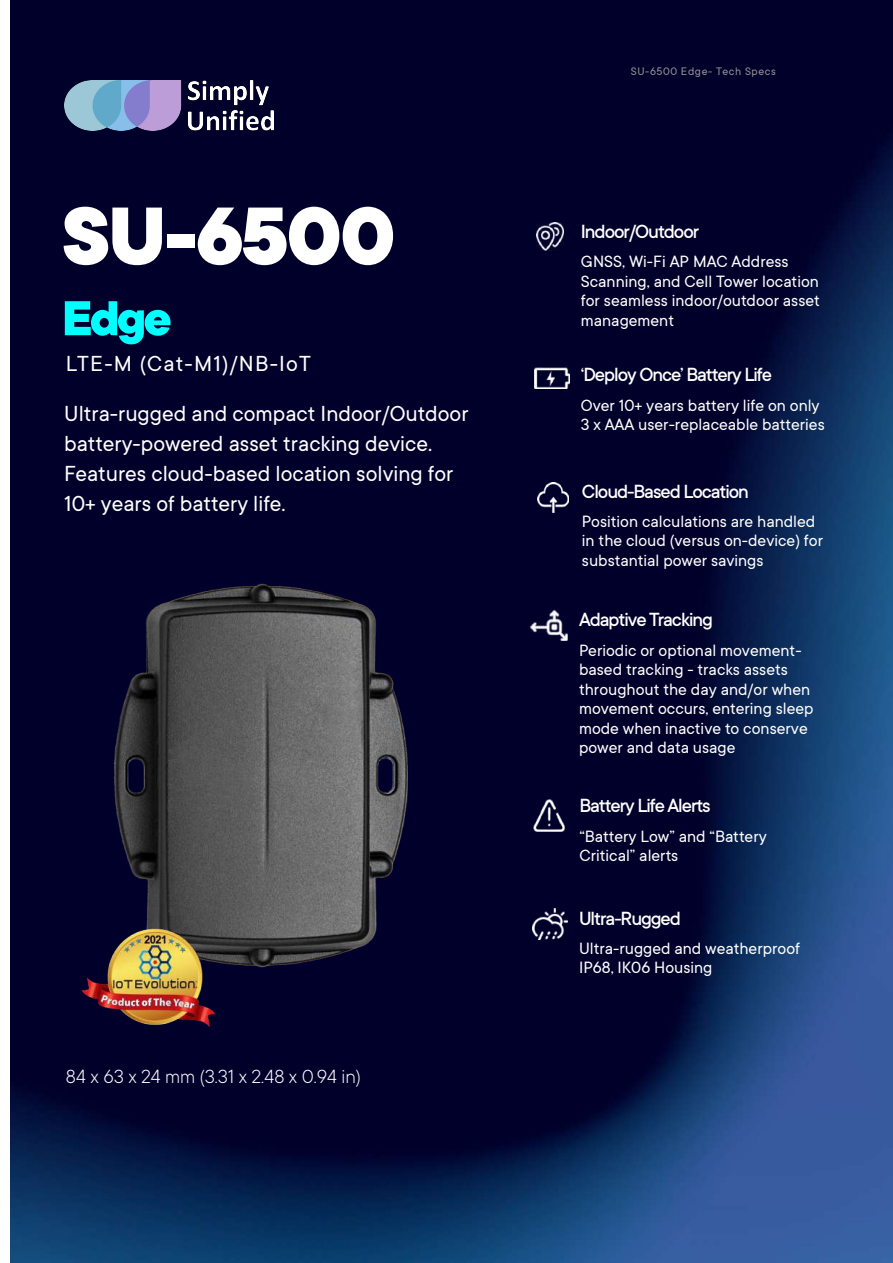
<style>
.page{position:relative;width:893px;height:1263px;background:#fff}
.page>*{position:absolute;margin:0;border:0;box-sizing:border-box;transform-origin:0 0}
.t1{font:800 90px "TT Commons";letter-spacing:-.035em;color:#fff}
.t2{font:800 54px "TT Commons";color:#0ff}
.t3{font:24px/30px "TT Commons";color:#fff}
.t4{font:500 21px "TT Commons";letter-spacing:-.05em;color:#fff}
.t5{font:300 21px "TT Commons";color:#fff}
.t6{font:18px/19.5px "TT Commons";color:#fff}
.t7{font:12px "TT Commons";letter-spacing:.05em;color:#959595}
</style>
<div class="page">
<img style="left:11px;top:1px;width:882px;height:1262px">
<img style="left:65px;top:80px;width:209px;height:51px">
<img style="left:107px;top:581px;width:311px;height:388px">
<img style="left:536px;top:223px;width:28px;height:28px">
<img style="left:532px;top:908px;width:35px;height:31px">
<img style="left:535px;top:367px;width:34px;height:21px">
<img style="left:537px;top:482px;width:32px;height:31px">
<img style="left:530px;top:610px;width:38px;height:31px">
<img style="left:533px;top:800px;width:31px;height:31px">
<img style="left:71px;top:924px;width:163px;height:110px">
<h1 class="t1" style="left:62px;top:175px;width:336px">SU-6500</h1>
<h2 class="t2" style="left:62px;top:282px;width:112px">Edge</h2>
<h3 class="t3" style="left:64px;top:338px;width:406px;line-height:49.9px">LTE-M (Cat-M1)/NB-IoT<br>Ultra-rugged and compact Indoor/Outdoor</h3>
<h3 class="t3" style="left:64px;top:428px;width:391px">battery-powered asset tracking device.<br>Features cloud-based location solving for<br>10+ years of battery life.</h3>
<p class="t5" style="left:66px;top:1064px;width:297px">84 x 63 x 24 mm (3.31 x 2.48 x 0.94 in)</p>
<p class="t7" style="left:631px;top:64px;width:146px">SU-6500 Edge- Tech Specs</p>
<p class="t4" style="left:581px;top:218px;width:120px">Indoor/Outdoor</p>
<p class="t6" style="left:581px;top:251px;width:241px">GNSS, Wi-Fi AP MAC Address<br>Scanning, and Cell Tower location for seamless indoor/outdoor asset management</p>
<p class="t4" style="left:581px;top:362px;width:193px">‘Deploy Once’ Battery Life</p>
<p class="t6" style="left:581px;top:395px;width:245px">Over 10+ years battery life on only<br>3 x AAA user-replaceable batteries</p>
<p class="t4" style="left:582px;top:478px;width:168px">Cloud-Based Location</p>
<p class="t6" style="left:582px;top:511px;width:243px">Position calculations are handled in the cloud (versus on-device) for substantial power savings</p>
<p class="t4" style="left:579px;top:607px;width:135px">Adaptive Tracking</p>
<p class="t6" style="left:579px;top:640px;width:236px">Periodic or optional movement&shy;based tracking - tracks assets throughout the day and/or when movement occurs, entering sleep mode when inactive to conserve power and data usage</p>
<p class="t4" style="left:579px;top:793px;width:133px">Battery Life Alerts</p>
<p class="t6" style="left:579px;top:826px;width:189px">“Battery Low” and “Battery<br>Critical” alerts</p>
<p class="t4" style="left:579px;top:905px;width:103px">Ultra-Rugged</p>
<p class="t6" style="left:579px;top:938px;width:223px">Ultra-rugged and weatherproof<br>IP68, IK06 Housing</p>
</div>
